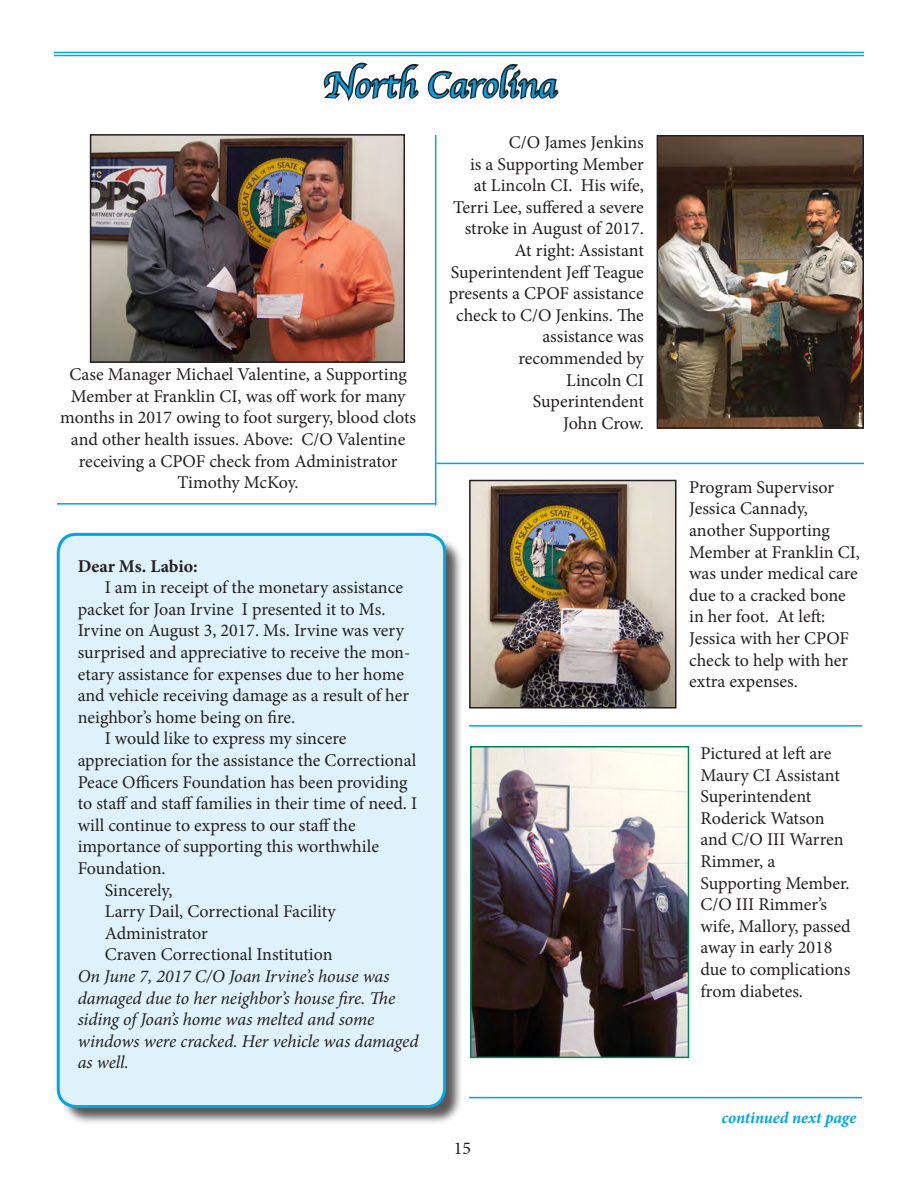
<style>
.page{position:relative;width:918px;height:1188px;background:#fff}
.page>*{position:absolute;margin:0;border:0;box-sizing:border-box;transform-origin:0 0}
.t1{font:36px "Apple Chancery";color:#00a4e6}
.t2{font:18px/21.6px "Minion Pro";color:#231f20}
.t3{font:italic 18px/21.6px "Minion Pro";letter-spacing:-.005em;color:#231f20}
.t4{font:700 18px "Minion Pro";color:#231f20}
.t5{font:italic 700 16.5px "Minion Pro";color:#00a4e6}
</style>
<div class="page">
<svg style="left:320px;top:51px;width:241px;height:50px"></svg>
<div style="left:60px;top:537px;width:403px;height:588px;background:#231f20;opacity:.75"></div>
<div style="left:58px;top:534px;width:387px;height:573px;background:#dff2fb;border-radius:18px"></div>
<div style="left:57px;top:533px;width:389px;height:575px;border:3px solid #00a4e6;border-radius:18px"></div>
<hr style="left:54px;top:55px;width:810px;height:1px;background:#00a4e6">
<hr style="left:54px;top:52px;width:810px;height:1px;background:#00a4e6">
<hr style="left:469px;top:725px;width:393px;height:2px;background:#00a4e6">
<hr style="left:469px;top:1097px;width:393px;height:1px;background:#00a4e6">
<hr style="left:435px;top:135px;width:1px;height:370px;background:#00a4e6">
<hr style="left:57px;top:503px;width:378px;height:2px;background:#00a4e6">
<hr style="left:436px;top:463px;width:428px;height:1px;background:#00a4e6">
<img style="left:660px;top:138px;width:201px;height:288px">
<div style="left:657px;top:135px;width:207px;height:294px;border:2px solid #231f20"></div>
<img style="left:93px;top:137px;width:309px;height:223px">
<div style="left:90px;top:134px;width:315px;height:229px;border:2px solid #231f20"></div>
<img style="left:472px;top:483px;width:201px;height:223px">
<div style="left:469px;top:480px;width:207px;height:229px;border:2px solid #231f20"></div>
<img style="left:473px;top:749px;width:213px;height:306px">
<div style="left:470px;top:746px;width:219px;height:312px;border:2px solid #008559"></div>
<h1 class="t1" style="left:323px;top:56px;width:235px">North Carolina</h1>
<p class="t2" style="left:60px;top:364px;width:358px;text-align:center">Case Manager Michael Valentine, a Supporting Member at Franklin CI, was off work for many months in 2017 owing to foot surgery, blood clots and other health issues. Above: C/O Valentine receiving a CPOF check from Administrator Timothy McKoy.</p>
<p class="t4" style="left:78px;top:553px;width:122px">Dear Ms. Labio:</p>
<p class="t2" style="left:105px;top:577px;width:300px">I am in receipt of the monetary assistance</p>
<p class="t2" style="left:78px;top:598px;width:309px">packet for Joan Irvine I presented it to Ms.</p>
<p class="t2" style="left:78px;top:620px;width:328px">Irvine on August 3, 2017. Ms. Irvine was very</p>
<p class="t2" style="left:78px;top:642px;width:334px">surprised and appreciative to receive the mon-</p>
<p class="t2" style="left:78px;top:663px;width:328px">etary assistance for expenses due to her home</p>
<p class="t2" style="left:78px;top:685px;width:333px">and vehicle receiving damage as a result of her</p>
<p class="t2" style="left:78px;top:706px;width:219px">neighbor’s home being on fire.</p>
<p class="t2" style="left:105px;top:728px;width:243px">I would like to express my sincere</p>
<p class="t2" style="left:78px;top:750px;width:340px">appreciation for the assistance the Correctional</p>
<p class="t2" style="left:78px;top:771px;width:331px">Peace Officers Foundation has been providing</p>
<p class="t2" style="left:78px;top:793px;width:341px">to staff and staff families in their time of need. I</p>
<p class="t2" style="left:78px;top:814px;width:279px">will continue to express to our staff the</p>
<p class="t2" style="left:78px;top:836px;width:303px">importance of supporting this worthwhile</p>
<p class="t2" style="left:78px;top:858px;width:89px">Foundation.</p>
<p class="t2" style="left:105px;top:879px;width:69px">Sincerely,</p>
<p class="t2" style="left:105px;top:901px;width:232px">Larry Dail, Correctional Facility</p>
<p class="t2" style="left:105px;top:922px;width:105px">Administrator</p>
<p class="t2" style="left:105px;top:944px;width:229px">Craven Correctional Institution</p>
<p class="t3" style="left:78px;top:965px;width:342px">On June 7, 2017 C/O Joan Irvine’s house was damaged due to her neighbor’s house fire. The siding of Joan’s home was melted and some windows were cracked. Her vehicle was damaged as well.</p>
<p class="t2" style="left:449px;top:132px;width:197px;text-align:right">C/O James Jenkins<br>is a Supporting Member<br>at Lincoln CI. His wife,<br>Terri Lee, suffered a severe stroke in August of 2017.<br>At right: Assistant<br>Superintendent Jeff Teague presents a CPOF assistance check to C/O Jenkins. The assistance was recommended by<br>Lincoln CI<br>Superintendent<br>John Crow.</p>
<p class="t2" style="left:454px;top:1137px;width:19px">15</p>
<p class="t2" style="left:689px;top:476px;width:172px">Program Supervisor<br>Jessica Cannady, another Supporting<br>Member at Franklin CI, was under medical care due to a cracked bone in her foot. At left:<br>Jessica with her CPOF check to help with her extra expenses.</p>
<p class="t2" style="left:700px;top:743px;width:152px">Pictured at left are<br>Maury CI Assistant<br>Superintendent<br>Roderick Watson and C/O III Warren<br>Rimmer, a<br>Supporting Member.<br>C/O III Rimmer’s wife, Mallory, passed away in early 2018 due to complications from diabetes.</p>
<p class="t5" style="left:722px;top:1106px;width:136px">continued next page</p>
</div>
